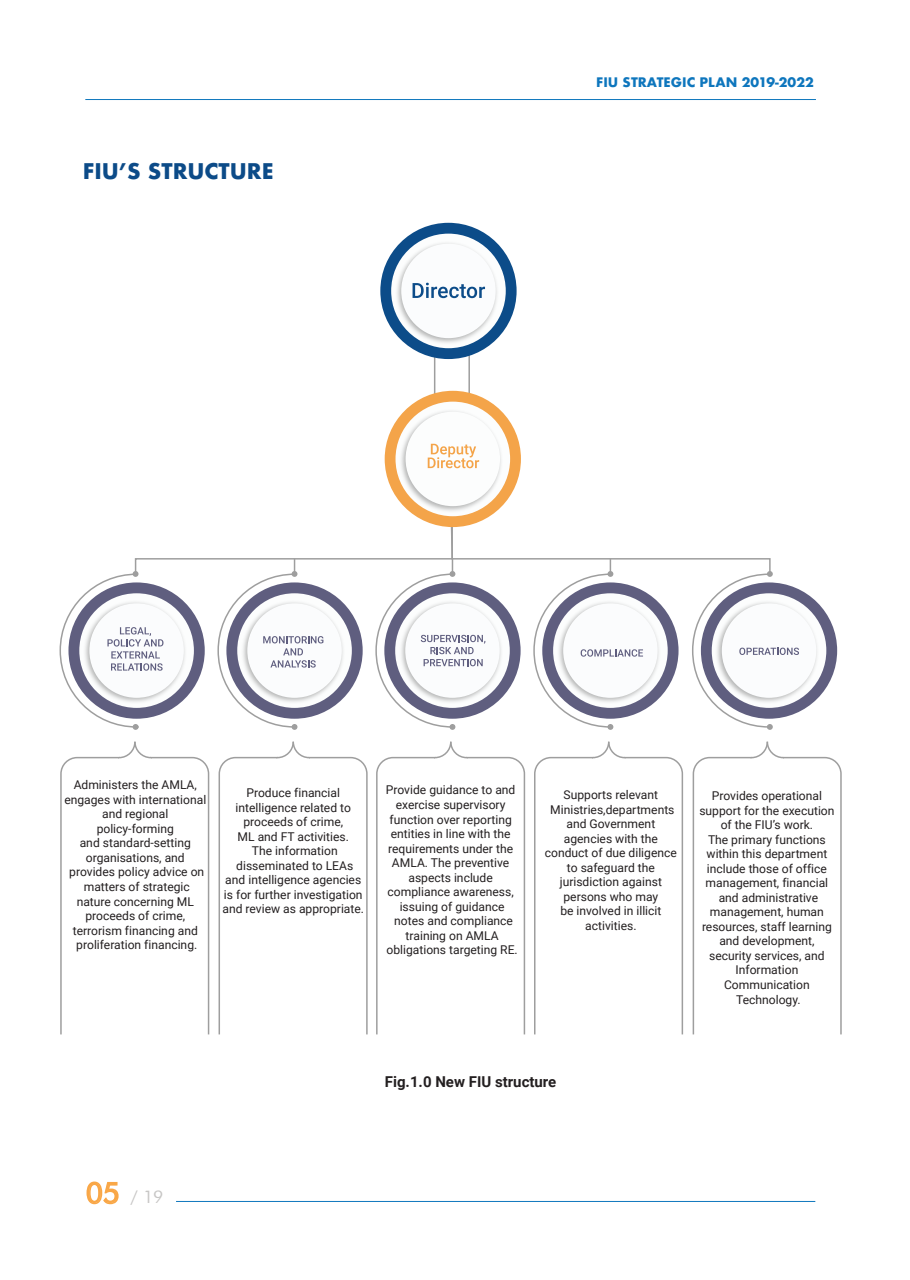
<style>
.page{position:relative;width:910px;height:1280px;background:#fff}
.page>*{position:absolute;margin:0;border:0;box-sizing:border-box;transform-origin:0 0}
.t1{font:700 21px "Futura";color:#0c4b88}
.t2{font:17.55px "Futura BT";color:#c7c6c5}
.t3{font:700 15px "Roboto";color:#231f20}
.t4{font:700 12.75px "Futura";color:#0e76bd}
.t5{font:12.15px/14.5px "Roboto";color:#231f20;text-align:center}
.s1{font-size:28.65px;color:#f9a746}
</style>
<div class="page">
<hr style="left:85px;top:99px;width:731px;height:1px;background:#0f77bd">
<hr style="left:176px;top:1201px;width:639px;height:1px;background:#0f77bd">
<svg style="left:86px;top:1181px;width:33px;height:24px"></svg>
<img style="left:380px;top:222px;width:137px;height:137px">
<div style="left:401px;top:244px;width:95px;height:94px;background:#fbfcfd;border-radius:50%"></div>
<svg style="left:413px;top:283px;width:72px;height:15px"></svg>
<svg style="left:60px;top:741px;width:150px;height:294px"></svg>
<svg style="left:218px;top:741px;width:150px;height:294px"></svg>
<svg style="left:376px;top:741px;width:150px;height:294px"></svg>
<svg style="left:534px;top:741px;width:150px;height:294px"></svg>
<img style="left:666px;top:589px;width:172px;height:165px">
<div style="left:722px;top:603px;width:94px;height:95px;background:#fbfcfd;border-radius:50%"></div>
<svg style="left:692px;top:740px;width:150px;height:295px"></svg>
<svg style="left:59px;top:558px;width:740px;height:172px"></svg>
<img style="left:349px;top:359px;width:203px;height:203px">
<div style="left:406px;top:412px;width:94px;height:94px;background:#fcfdfd;border-radius:50%"></div>
<svg style="left:428px;top:444px;width:51px;height:24px"></svg>
<h1 class="t1" style="left:83px;top:156px;width:192px">FIU’S STRUCTURE</h1>
<p class="t4" style="left:596px;top:73px;width:219px">FIU STRATEGIC PLAN 2019-2022</p>
<p class="t5" style="left:64px;top:777px;width:143px">Administers the AMLA, engages with international and regional policy-forming<br>and standard-setting organisations, and provides policy advice on matters of strategic nature concerning ML proceeds of crime, terrorism financing and proliferation financing.</p>
<p class="t5" style="left:222px;top:785px;width:143px">Produce financial intelligence related to proceeds of crime,<br>ML and FT activities.<br>The information disseminated to LEAs<br>and intelligence agencies is for further investigation and review as appropriate.</p>
<p class="t5" style="left:386px;top:782px;width:133px">Provide guidance to and exercise supervisory function over reporting entities in line with the requirements under the<br>AMLA. The preventive aspects include compliance awareness, issuing of guidance notes and compliance training on AMLA obligations targeting RE.</p>
<p class="t5" style="left:699px;top:788px;width:137px">Provides operational support for the execution of the FIU’s work.<br>The primary functions within this department include those of office management, financial and administrative management, human resources, staff learning and development, security services, and<br>Information<br>Communication<br>Technology.</p>
<p class="t5" style="left:545px;top:787px;width:133px">Supports relevant<br>Ministries,departments and Government agencies with the conduct of due diligence to safeguard the jurisdiction against persons who may<br>be involved in illicit activities.</p>
<h2 class="t2" style="left:86px;top:1186px;width:79px"><span class="s1">05</span> / 19</h2>
<p class="t3" style="left:385px;top:1071px;width:173px">Fig.1.0 New FIU structure</p>
</div>
